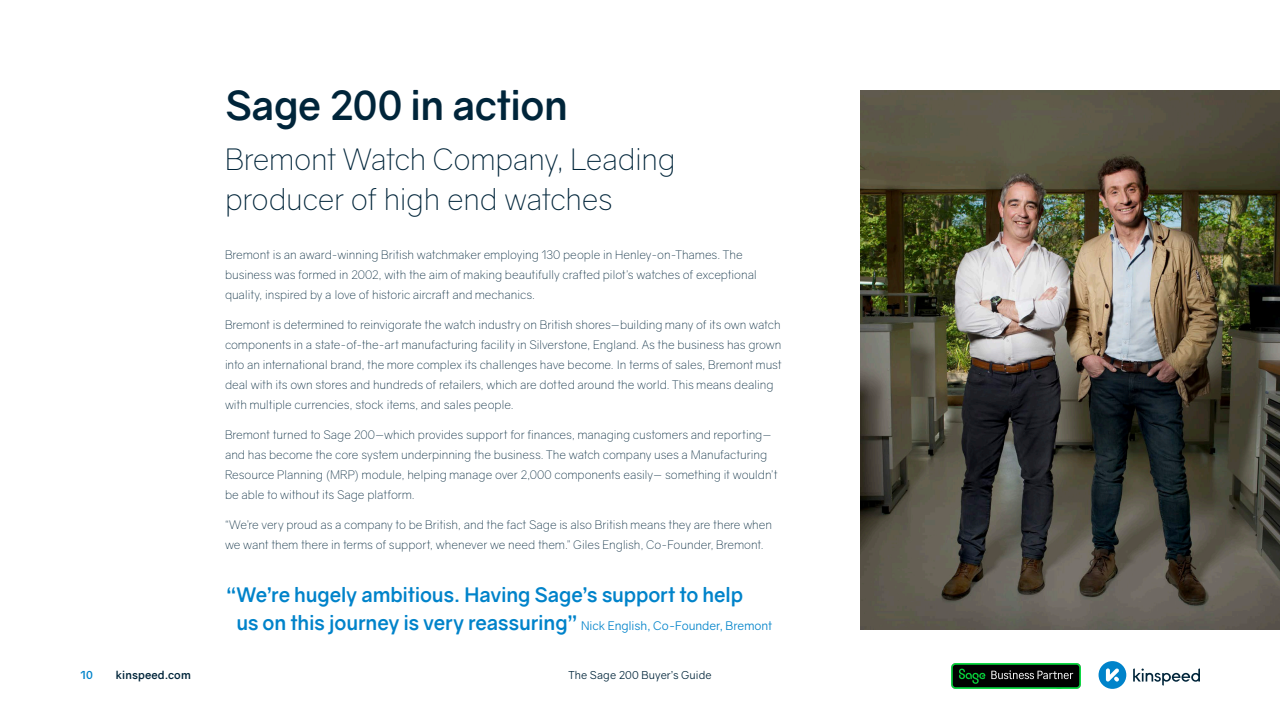
<style>
.page{position:relative;width:1280px;height:720px;background:#fff}
.page>*{position:absolute;margin:0;border:0;box-sizing:border-box;transform-origin:0 0}
.t1{font:700 40px "Gravity";letter-spacing:-.015em;color:#00253a}
.t2{font:300 30px "Gravity";letter-spacing:-.01em;color:#00253a}
.t3{font:700 20px/28px "Gravity";letter-spacing:-.01em;color:#0083ca}
.t4{font:300 12px/20px "Gravity";letter-spacing:-.005em;color:#00253a}
.t5{font:11px "Gravity";letter-spacing:.01em;color:#00253a}
.t6{font:700 11px "Gravity";letter-spacing:.01em;color:#00253a}
.t7{font:700 11px "Gravity";color:#0083ca}
.s1{font-weight:400;font-size:12px}
</style>
<div class="page">
<div style="left:1099px;top:661px;width:27px;height:28px;background:#0083ca;border-radius:50%"></div>
<svg style="left:1133px;top:668px;width:67px;height:18px"></svg>
<svg style="left:1106px;top:668px;width:13px;height:14px"></svg>
<img style="left:860px;top:90px;width:420px;height:540px">
<img style="left:952px;top:663px;width:129px;height:26px">
<p class="t1" style="left:225px;top:81px;width:344px">Sage 200 in action</p>
<p class="t2" style="left:225px;top:141px;width:452px">Bremont Watch Company, Leading</p>
<p class="t2" style="left:225px;top:181px;width:389px">producer of high end watches</p>
<p class="t4" style="left:225px;top:245px;width:534px">Bremont is an award-winning British watchmaker employing 130 people in Henley-on-Thames. The business was formed in 2002, with the aim of making beautifully crafted pilot’s watches of exceptional quality, inspired by a love of historic aircraft and mechanics.</p>
<p class="t4" style="left:225px;top:315px;width:558px">Bremont is determined to reinvigorate the watch industry on British shores—building many of its own watch components in a state-of-the-art manufacturing facility in Silverstone, England. As the business has grown into an international brand, the more complex its challenges have become. In terms of sales, Bremont must deal with its own stores and hundreds of retailers, which are dotted around the world. This means dealing with multiple currencies, stock items, and sales people.</p>
<p class="t4" style="left:225px;top:425px;width:554px">Bremont turned to Sage 200—which provides support for finances, managing customers and reporting— and has become the core system underpinning the business. The watch company uses a Manufacturing Resource Planning (MRP) module, helping manage over 2,000 components easily— something it wouldn’t be able to without its Sage platform.</p>
<p class="t4" style="left:225px;top:515px;width:549px">“We’re very proud as a company to be British, and the fact Sage is also British means they are there when we want them there in terms of support, whenever we need them.” Giles English, Co-Founder, Bremont.</p>
<p class="t3" style="left:236px;top:581px;width:537px;text-indent:-11px">“We’re hugely ambitious. Having Sage’s support to help<br>us on this journey is very reassuring” <span class="s1">Nick English, Co-Founder, Bremont</span></p>
<p class="t7" style="left:80px;top:668px;width:14px">10</p>
<p class="t6" style="left:116px;top:668px;width:76px">kinspeed.com</p>
<p class="t5" style="left:568px;top:668px;width:145px">The Sage 200 Buyer’s Guide</p>
</div>
